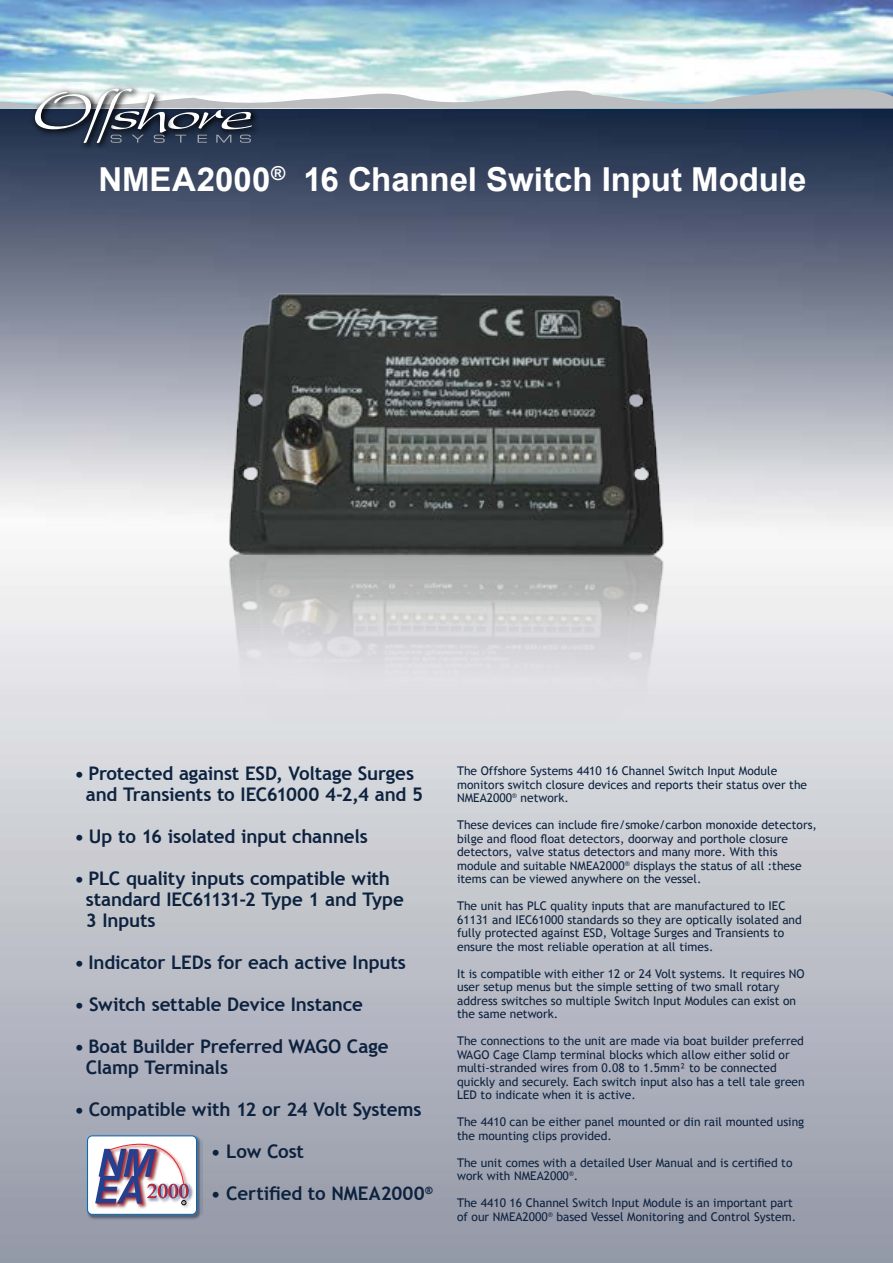
<style>
.page{position:relative;width:893px;height:1263px;background:#fff}
.page>*{position:absolute;margin:0;border:0;box-sizing:border-box;transform-origin:0 0}
.t1{font:700 33px "Arial";color:#fff}
.t2{font:700 18.75px/21px "Trebuchet MS";letter-spacing:-.01em;color:#0d223f}
.t3{font:12px/13.5px "Trebuchet MS";color:#0d223f}
</style>
<div class="page">
<img style="left:0;top:143px;width:893px;height:647px">
<img style="left:85px;top:1133px;width:117px;height:87px">
<div style="left:88px;top:1136px;width:108px;height:78px;background:#fff;border-radius:5px"></div>
<div style="left:87px;top:1135px;width:110px;height:80px;border:1px solid #0069b5;border-radius:5px"></div>
<img style="left:192px;top:1188px;width:2px;height:10px">
<img style="left:95px;top:1143px;width:97px;height:66px">
<img style="left:0;top:0;width:893px;height:87px">
<img style="left:77px;top:83px;width:14px;height:69px">
<img style="left:91px;top:83px;width:53px;height:69px">
<svg style="left:0;top:87px;width:893px;height:56px;background:#677384"></svg>
<h1 class="t1" style="left:98px;top:158px;width:710px">NMEA2000<sup>®</sup> 16 Channel Switch Input Module</h1>
<h2 class="t2" style="left:86px;top:763px;width:339px;text-indent:-11px">• Protected against ESD, Voltage Surges and Transients to IEC61000 4-2,4 and 5</h2>
<h2 class="t2" style="left:75px;top:826px;width:295px">• Up to 16 isolated input channels</h2>
<h2 class="t2" style="left:86px;top:868px;width:320px;text-indent:-11px">• PLC quality inputs compatible with standard IEC61131-2 Type 1 and Type<br>3 Inputs</h2>
<h2 class="t2" style="left:75px;top:952px;width:333px">• Indicator LEDs for each active Inputs</h2>
<h2 class="t2" style="left:75px;top:994px;width:290px">• Switch settable Device Instance</h2>
<h2 class="t2" style="left:86px;top:1036px;width:304px;text-indent:-11px">• Boat Builder Preferred WAGO Cage<br>Clamp Terminals</h2>
<h2 class="t2" style="left:75px;top:1099px;width:348px">• Compatible with 12 or 24 Volt Systems</h2>
<h2 class="t2" style="left:211px;top:1141px;width:95px">• Low Cost</h2>
<h2 class="t2" style="left:211px;top:1183px;width:223px">• Certified to NMEA2000<sup>®</sup></h2>
<p class="t3" style="left:457px;top:764px;width:352px">The Offshore Systems 4410 16 Channel Switch Input Module monitors switch closure devices and reports their status over the<br>NMEA2000<sup>®</sup> network.</p>
<p class="t3" style="left:457px;top:818px;width:361px">These devices can include fire/smoke/carbon monoxide detectors, bilge and flood float detectors, doorway and porthole closure detectors, valve status detectors and many more. With this module and suitable NMEA2000<sup>®</sup> displays the status of all :these items can be viewed anywhere on the vessel.</p>
<p class="t3" style="left:457px;top:899px;width:346px">The unit has PLC quality inputs that are manufactured to IEC 61131 and IEC61000 standards so they are optically isolated and fully protected against ESD, Voltage Surges and Transients to ensure the most reliable operation at all times.</p>
<p class="t3" style="left:457px;top:967px;width:349px">It is compatible with either 12 or 24 Volt systems. It requires NO user setup menus but the simple setting of two small rotary address switches so multiple Switch Input Modules can exist on the same network.</p>
<p class="t3" style="left:457px;top:1034px;width:349px">The connections to the unit are made via boat builder preferred WAGO Cage Clamp terminal blocks which allow either solid or multi-stranded wires from 0.08 to 1.5mm² to be connected quickly and securely. Each switch input also has a tell tale green LED to indicate when it is active.</p>
<p class="t3" style="left:457px;top:1115px;width:349px">The 4410 can be either panel mounted or din rail mounted using the mounting clips provided.</p>
<p class="t3" style="left:457px;top:1156px;width:337px">The unit comes with a detailed User Manual and is certified to work with NMEA2000<sup>®</sup>.</p>
<p class="t3" style="left:457px;top:1196px;width:341px">The 4410 16 Channel Switch Input Module is an important part of our NMEA2000<sup>®</sup> based Vessel Monitoring and Control System.</p>
</div>
